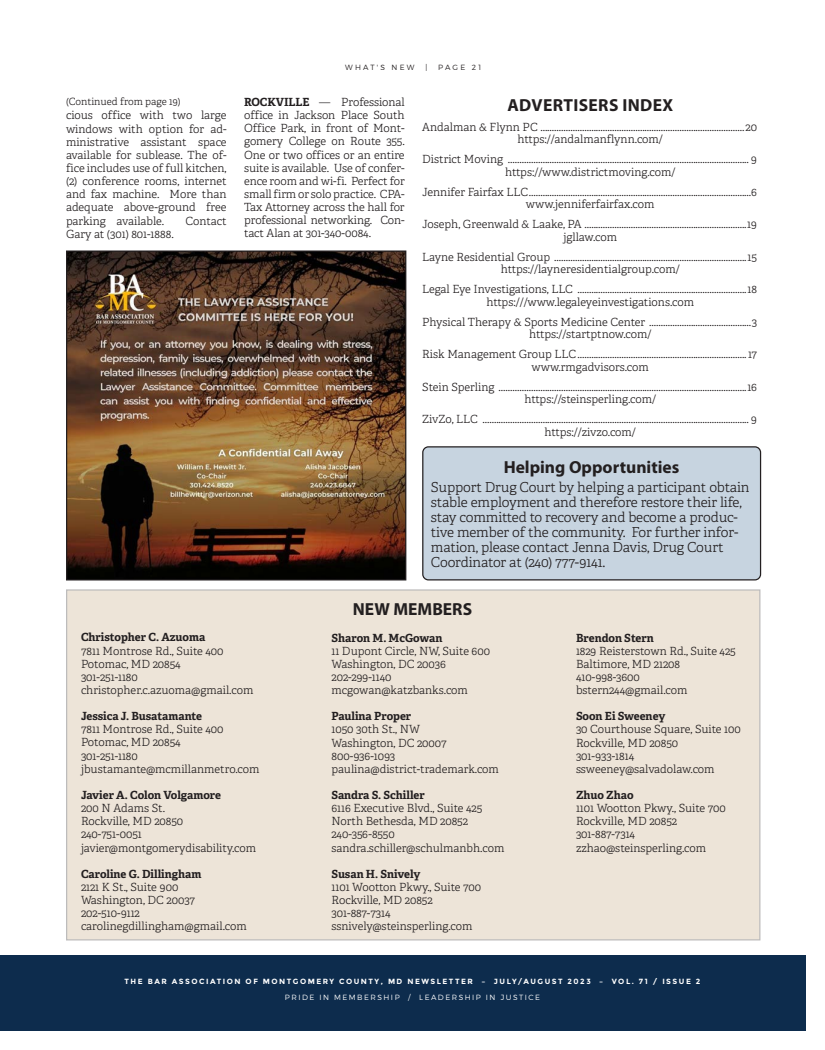
<style>
.page{position:relative;width:825px;height:1050px;background:#fff}
.page>*{position:absolute;margin:0;border:0;box-sizing:border-box;transform-origin:0 0}
.Headline{font:700 17.5px "Myriad Pro";color:#231f20}
.Headline-2{font:700 17.5px "Myriad Pro";letter-spacing:.02em;color:#231f20}
.Paragraph{font:300 13.75px/15px "Adelle";letter-spacing:-.01em;color:#231f20}
.Headline-3{font:300 11.25px/12.5px "Adelle";color:#231f20;text-align:center}
.Paragraph_--_Last_Paragraph{font:300 11.25px/13.1px "Adelle";color:#231f20;text-align:justify}
.Paragraph-2{font:300 11.25px/13.1px "Adelle";color:#231f20;text-align:justify}
.Paragraph_--_Last_Paragraph-2{font:700 11.25px "Adelle";color:#231f20}
.t1{font:300 10px "Adelle";color:#231f20}
.t2{font:700 7.5px "Montserrat";letter-spacing:.2em;color:#fff}
.t3{font:300 7.5px "Montserrat";letter-spacing:.2em;color:#fff}
.t4{font:300 7.5px "Montserrat";letter-spacing:.3em;color:#231f20}
.s1{font-weight:700}
</style>
<div class="page">
<div style="left:0;top:956px;width:806px;height:75px;background:#0d2c4d"></div>
<div style="left:67px;top:590px;width:693px;height:350px;background:#ede4d8"></div>
<img style="left:68px;top:253px;width:336px;height:325px">
<div style="left:66px;top:251px;width:340px;height:329px;border:1px solid #231f20"></div>
<div style="left:423px;top:447px;width:338px;height:133px;background:#c7d4e0;border-radius:6px"></div>
<div style="left:422px;top:446px;width:339px;height:135px;border:1px solid #231f20;border-radius:6px"></div>
<p class="t1" style="left:66px;top:95px;width:116px">(Continued from page 19)</p>
<p class="Paragraph-2" style="left:66px;top:109px;width:162px">cious office with two large windows with option for ad&shy;ministrative assistant space available for sublease. The of&shy;fice includes use of full kitchen, (2) conference rooms, internet and fax machine. More than adequate above-ground free parking available.</p>
<p class="Paragraph-2" style="left:185px;top:214px;width:43px">Contact</p>
<p class="Paragraph-2" style="left:66px;top:227px;width:109px">Gary at (301) 801-1888.</p>
<p class="t4" style="left:345px;top:63px;width:71px">WHAT'S NEW</p>
<p class="t4" style="left:425px;top:63px;width:3px">|</p>
<p class="t4" style="left:438px;top:63px;width:45px">PAGE 21</p>
<p class="Paragraph_--_Last_Paragraph" style="left:244px;top:96px;width:162px"><span class="s1">ROCKVILLE</span> — Professional office in Jackson Place South Office Park, in front of Mont&shy;gomery College on Route 355.<br>One or two offices or an entire suite is available. Use of confer&shy;ence room and wi-fi. Perfect for small firm or solo practice. CPA-Tax Attorney across the hall for professional networking. Con&shy;tact Alan at 301-340-0084.</p>
<p class="Headline-2" style="left:507px;top:93px;width:167px">ADVERTISERS INDEX</p>
<p class="Headline-3" style="left:422px;top:121px;width:336px">Andalman &amp; Flynn PC ........................................................................................20 https://andalmanflynn.com/</p>
<p class="Headline-3" style="left:422px;top:153px;width:336px">District Moving ........................................................................................................ 9 https://www.districtmoving.com/</p>
<p class="Headline-3" style="left:422px;top:186px;width:336px">Jennifer Fairfax LLC................................................................................................6 www.jenniferfairfax.com</p>
<p class="Headline-3" style="left:422px;top:218px;width:336px">Joseph, Greenwald &amp; Laake, PA ......................................................................19 jgllaw.com</p>
<p class="Headline-3" style="left:422px;top:251px;width:336px">Layne Residential Group ...................................................................................15 https://layneresidentialgroup.com/</p>
<p class="Headline-3" style="left:422px;top:283px;width:336px">Legal Eye Investigations, LLC .........................................................................18 https:///www.legaleyeinvestigations.com</p>
<p class="Headline-3" style="left:422px;top:316px;width:336px">Physical Therapy &amp; Sports Medicine Center ............................................3 https://startptnow.com/</p>
<p class="Headline-3" style="left:422px;top:348px;width:336px">Risk Management Group LLC.........................................................................17 www.rmgadvisors.com</p>
<p class="Headline-3" style="left:422px;top:381px;width:336px">Stein Sperling ...........................................................................................................16 https://steinsperling.com/</p>
<p class="Headline-3" style="left:422px;top:413px;width:336px">ZivZo, LLC ................................................................................................................... 9 https://zivzo.com/</p>
<p class="Headline" style="left:504px;top:456px;width:177px">Helping Opportunities</p>
<p class="Paragraph" style="left:431px;top:480px;width:320px">Support Drug Court by helping a participant obtain stable employment and therefore restore their life, stay committed to recovery and become a produc&shy;tive member of the community. For further infor&shy;mation, please contact Jenna Davis, Drug Court Coordinator at (240) 777-9141.</p>
<p class="Headline" style="left:353px;top:598px;width:121px">NEW MEMBERS</p>
<p class="Paragraph_--_Last_Paragraph-2" style="left:81px;top:630px;width:126px">Christopher C. Azuoma</p>
<p class="Paragraph_--_Last_Paragraph" style="left:81px;top:644px;width:144px">7811 Montrose Rd., Suite 400</p>
<p class="Paragraph_--_Last_Paragraph" style="left:81px;top:657px;width:101px">Potomac, MD 20854</p>
<p class="Paragraph_--_Last_Paragraph" style="left:81px;top:671px;width:58px">301-251-1180</p>
<p class="Paragraph_--_Last_Paragraph" style="left:81px;top:684px;width:174px">christopher.c.azuoma@gmail.com</p>
<p class="Paragraph_--_Last_Paragraph-2" style="left:81px;top:709px;width:123px">Jessica J. Busatamante</p>
<p class="Paragraph_--_Last_Paragraph" style="left:81px;top:723px;width:144px">7811 Montrose Rd., Suite 400</p>
<p class="Paragraph_--_Last_Paragraph" style="left:81px;top:736px;width:101px">Potomac, MD 20854</p>
<p class="Paragraph_--_Last_Paragraph" style="left:81px;top:749px;width:58px">301-251-1180</p>
<p class="Paragraph_--_Last_Paragraph" style="left:81px;top:762px;width:180px">jbustamante@mcmillanmetro.com</p>
<p class="Paragraph_--_Last_Paragraph-2" style="left:81px;top:788px;width:142px">Javier A. Colon Volgamore</p>
<p class="Paragraph_--_Last_Paragraph" style="left:81px;top:802px;width:86px">200 N Adams St.</p>
<p class="Paragraph_--_Last_Paragraph" style="left:81px;top:815px;width:104px">Rockville, MD 20850</p>
<p class="Paragraph_--_Last_Paragraph" style="left:81px;top:828px;width:62px">240-751-0051</p>
<p class="Paragraph_--_Last_Paragraph" style="left:81px;top:841px;width:177px">javier@montgomerydisability.com</p>
<p class="Paragraph_--_Last_Paragraph-2" style="left:81px;top:867px;width:122px">Caroline G. Dillingham</p>
<p class="Paragraph_--_Last_Paragraph" style="left:81px;top:881px;width:99px">2121 K St., Suite 900</p>
<p class="Paragraph_--_Last_Paragraph" style="left:81px;top:894px;width:115px">Washington, DC 20037</p>
<p class="Paragraph_--_Last_Paragraph" style="left:81px;top:907px;width:60px">202-510-9112</p>
<p class="Paragraph_--_Last_Paragraph" style="left:81px;top:920px;width:167px">carolinegdillingham@gmail.com</p>
<p class="Paragraph_--_Last_Paragraph-2" style="left:332px;top:630px;width:113px">Sharon M. McGowan</p>
<p class="Paragraph_--_Last_Paragraph" style="left:332px;top:644px;width:160px">11 Dupont Circle, NW, Suite 600</p>
<p class="Paragraph_--_Last_Paragraph" style="left:332px;top:657px;width:116px">Washington, DC 20036</p>
<p class="Paragraph_--_Last_Paragraph" style="left:332px;top:671px;width:62px">202-299-1140</p>
<p class="Paragraph_--_Last_Paragraph" style="left:332px;top:684px;width:138px">mcgowan@katzbanks.com</p>
<p class="Paragraph_--_Last_Paragraph-2" style="left:332px;top:709px;width:81px">Paulina Proper</p>
<p class="Paragraph_--_Last_Paragraph" style="left:332px;top:723px;width:90px">1050 30th St., NW</p>
<p class="Paragraph_--_Last_Paragraph" style="left:332px;top:736px;width:117px">Washington, DC 20007</p>
<p class="Paragraph_--_Last_Paragraph" style="left:332px;top:749px;width:65px">800-936-1093</p>
<p class="Paragraph_--_Last_Paragraph" style="left:332px;top:762px;width:169px">paulina@district-trademark.com</p>
<p class="Paragraph_--_Last_Paragraph-2" style="left:332px;top:788px;width:95px">Sandra S. Schiller</p>
<p class="Paragraph_--_Last_Paragraph" style="left:332px;top:802px;width:152px">6116 Executive Blvd., Suite 425</p>
<p class="Paragraph_--_Last_Paragraph" style="left:332px;top:815px;width:138px">North Bethesda, MD 20852</p>
<p class="Paragraph_--_Last_Paragraph" style="left:332px;top:828px;width:65px">240-356-8550</p>
<p class="Paragraph_--_Last_Paragraph" style="left:332px;top:841px;width:174px">sandra.schiller@schulmanbh.com</p>
<p class="Paragraph_--_Last_Paragraph-2" style="left:332px;top:867px;width:90px">Susan H. Snively</p>
<p class="Paragraph_--_Last_Paragraph" style="left:332px;top:881px;width:151px">1101 Wootton Pkwy., Suite 700</p>
<p class="Paragraph_--_Last_Paragraph" style="left:332px;top:894px;width:103px">Rockville, MD 20852</p>
<p class="Paragraph_--_Last_Paragraph" style="left:332px;top:907px;width:61px">301-887-7314</p>
<p class="Paragraph_--_Last_Paragraph" style="left:332px;top:920px;width:142px">ssnively@steinsperling.com</p>
<p class="Paragraph_--_Last_Paragraph-2" style="left:576px;top:630px;width:79px">Brendon Stern</p>
<p class="Paragraph_--_Last_Paragraph" style="left:576px;top:644px;width:161px">1829 Reisterstown Rd., Suite 425</p>
<p class="Paragraph_--_Last_Paragraph" style="left:576px;top:657px;width:106px">Baltimore, MD 21208</p>
<p class="Paragraph_--_Last_Paragraph" style="left:576px;top:671px;width:65px">410-998-3600</p>
<p class="Paragraph_--_Last_Paragraph" style="left:576px;top:684px;width:113px">bstern244@gmail.com</p>
<p class="Paragraph_--_Last_Paragraph-2" style="left:576px;top:709px;width:91px">Soon Ei Sweeney</p>
<p class="Paragraph_--_Last_Paragraph" style="left:576px;top:723px;width:166px">30 Courthouse Square, Suite 100</p>
<p class="Paragraph_--_Last_Paragraph" style="left:576px;top:736px;width:104px">Rockville, MD 20850</p>
<p class="Paragraph_--_Last_Paragraph" style="left:576px;top:749px;width:60px">301-933-1814</p>
<p class="Paragraph_--_Last_Paragraph" style="left:576px;top:763px;width:140px">ssweeney@salvadolaw.com</p>
<p class="Paragraph_--_Last_Paragraph-2" style="left:576px;top:788px;width:59px">Zhuo Zhao</p>
<p class="Paragraph_--_Last_Paragraph" style="left:576px;top:802px;width:151px">1101 Wootton Pkwy., Suite 700</p>
<p class="Paragraph_--_Last_Paragraph" style="left:576px;top:815px;width:103px">Rockville, MD 20852</p>
<p class="Paragraph_--_Last_Paragraph" style="left:576px;top:828px;width:61px">301-887-7314</p>
<p class="Paragraph_--_Last_Paragraph" style="left:576px;top:841px;width:132px">zzhao@steinsperling.com</p>
<p class="t2" style="left:125px;top:977px;width:577px">THE BAR ASSOCIATION OF MONTGOMERY COUNTY, MD NEWSLETTER – JULY/AUGUST 2023 – VOL. 71 / ISSUE 2</p>
<p class="t3" style="left:285px;top:993px;width:257px">PRIDE IN MEMBERSHIP / LEADERSHIP IN JUSTICE</p>
</div>
